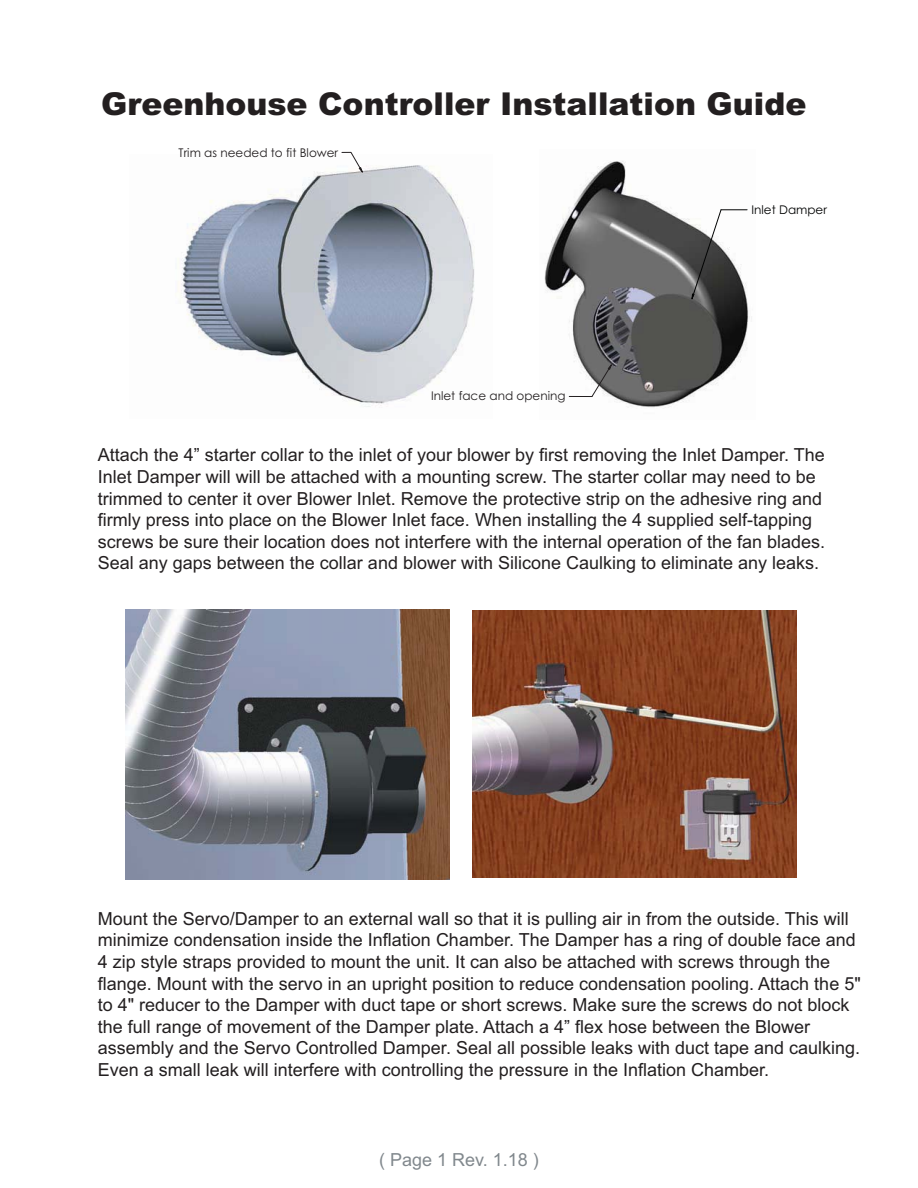
<style>
.page{position:relative;width:918px;height:1188px;background:#fff}
.page>*{position:absolute;margin:0;border:0;box-sizing:border-box;transform-origin:0 0}
.t1{font:900 31.5px "Arial";color:#231f20}
.t2{font:18px/21.6px "Arial";color:#231f20}
.t3{font:18px "Arial";color:#81888d}
.t4{font:12px "Century Gothic";color:#231f20}
.t5{font:12px "Century Gothic";color:#020303}
</style>
<div class="page">
<img style="left:473px;top:611px;width:324px;height:267px">
<img style="left:544px;top:161px;width:208px;height:247px">
<svg style="left:691px;top:209px;width:56px;height:91px"></svg>
<img style="left:125px;top:609px;width:324px;height:270px">
<img style="left:178px;top:165px;width:297px;height:242px">
<svg style="left:341px;top:152px;width:22px;height:21px"></svg>
<svg style="left:569px;top:364px;width:43px;height:34px"></svg>
<h1 class="t1" style="left:101px;top:86px;width:707px">Greenhouse Controller Installation Guide</h1>
<p class="t4" style="left:179px;top:148px;width:161px">Trim as needed to fit Blower</p>
<p class="t4" style="left:431px;top:391px;width:136px">Inlet face and opening</p>
<p class="t5" style="left:751px;top:205px;width:77px">Inlet Damper</p>
<p class="t2" style="left:98px;top:446px;width:729px">Attach the 4” starter collar to the inlet of your blower by first removing the Inlet Damper. The Inlet Damper will will be attached with a mounting screw. The starter collar may need to be trimmed to center it over Blower Inlet. Remove the protective strip on the adhesive ring and firmly press into place on the Blower Inlet face. When installing the 4 supplied self-tapping screws be sure their location does not interfere with the internal operation of the fan blades.<br>Seal any gaps between the collar and blower with Silicone Caulking to eliminate any leaks.</p>
<p class="t2" style="left:98px;top:910px;width:764px">Mount the Servo/Damper to an external wall so that it is pulling air in from the outside. This will minimize condensation inside the Inflation Chamber. The Damper has a ring of double face and 4 zip style straps provided to mount the unit. It can also be attached with screws through the flange. Mount with the servo in an upright position to reduce condensation pooling. Attach the 5" to 4" reducer to the Damper with duct tape or short screws. Make sure the screws do not block the full range of movement of the Damper plate. Attach a 4” flex hose between the Blower assembly and the Servo Controlled Damper. Seal all possible leaks with duct tape and caulking.<br>Even a small leak will interfere with controlling the pressure in the Inflation Chamber.</p>
<p class="t3" style="left:379px;top:1153px;width:161px">( Page 1 Rev. 1.18 )</p>
</div>
